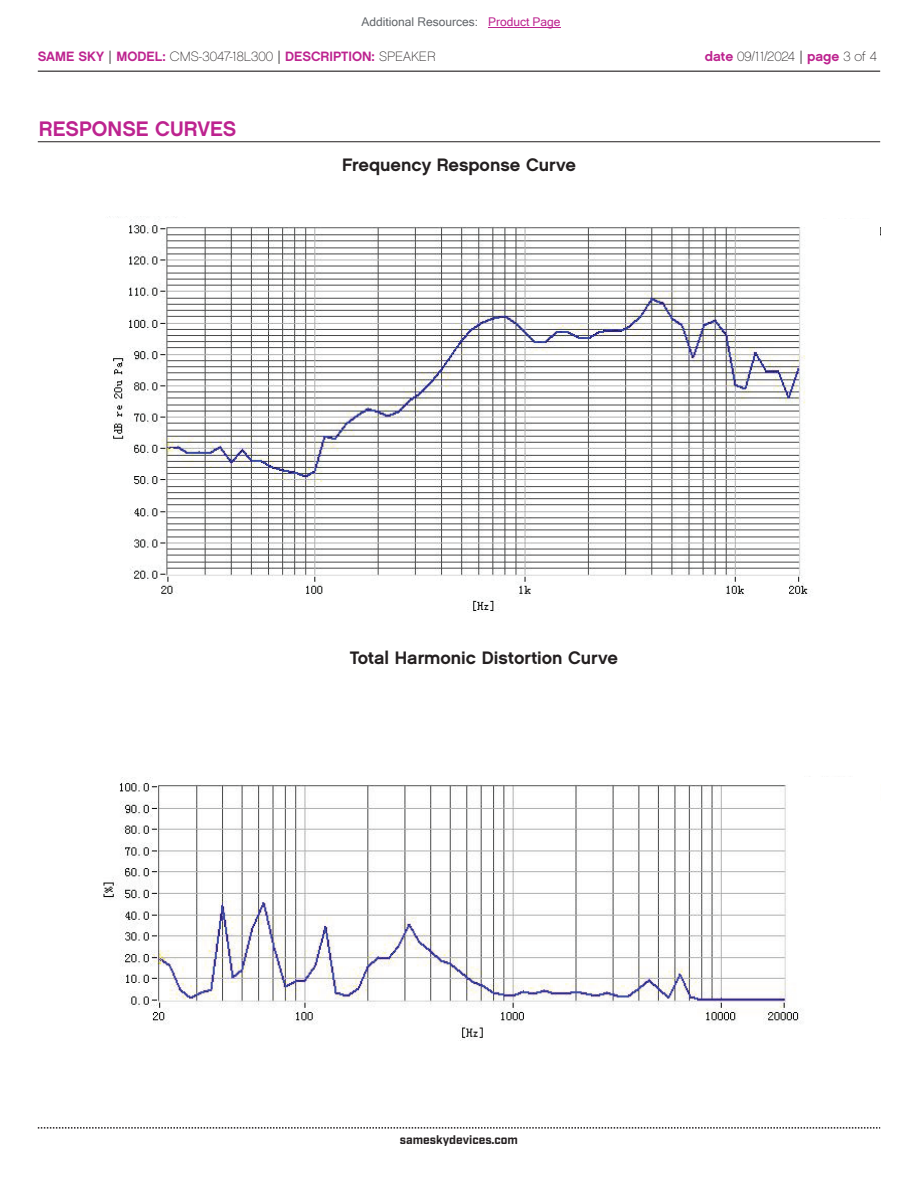
<style>
.page{position:relative;width:918px;height:1188px;background:#fff}
.page>*{position:absolute;margin:0;border:0;box-sizing:border-box;transform-origin:0 0}
.t1{font:21px "Chalet New York Nineteen Sixty";color:#bd238f}
.t2{font:18px "Chalet New York Nineteen Sixty";color:#231f20}
.t3{font:13.5px "Chalet New York Nineteen Sixty";color:#bd238f}
.t4{font:13.5px "Chalet Paris Nineteen Sixty";letter-spacing:-.005em;color:#231f20}
.t5{font:12px "Microsoft Sans Serif";color:#63676b}
.t6{font:700 12px "Industry";color:#231f20}
.s1{color:#bd238f}
.s2{font-family:"Industry";color:#231f20}
.s3{font-family:"Chalet Paris Nineteen Sixty";color:#231f20}
.s4{font-family:"Chalet New York Nineteen Sixty";color:#bd238f}
.s5{font-family:"Industry"}
</style>
<div class="page">
<hr style="left:38px;top:71px;width:842px;height:1px;background:#231f20">
<svg style="left:38px;top:1127px;width:842px;height:2px"></svg>
<img style="left:109px;top:216px;width:702px;height:397px">
<hr style="left:38px;top:141px;width:842px;height:1px;background:#231f20">
<img style="left:103px;top:777px;width:699px;height:263px">
<div style="left:800px;top:777px;width:80px;height:28px;background:#fff"></div>
<hr style="left:488px;top:27px;width:73px;height:1px;background:#bd238f">
<p class="t5" style="left:362px;top:15px;width:201px">Additional Resources: <span class="s1">Product Page</span></p>
<p class="t3" style="left:38px;top:47px;width:399px">SAME SKY <span class="s2">|</span> MODEL: <span class="s3">CMS-3047-18L300</span> <span class="s2">|</span> DESCRIPTION: <span class="s3">SPEAKER</span></p>
<p class="t4" style="left:705px;top:48px;width:174px"><span class="s4">date</span> 09/11/2024 <span class="s5">|</span> <span class="s4">page</span> 3 of 4</p>
<p class="t1" style="left:39px;top:115px;width:199px">RESPONSE CURVES</p>
<p class="t2" style="left:342px;top:153px;width:235px">Frequency Response Curve</p>
<p class="t2" style="left:350px;top:646px;width:270px">Total Harmonic Distortion Curve</p>
<p class="t6" style="left:400px;top:1132px;width:120px">sameskydevices.com</p>
</div>
